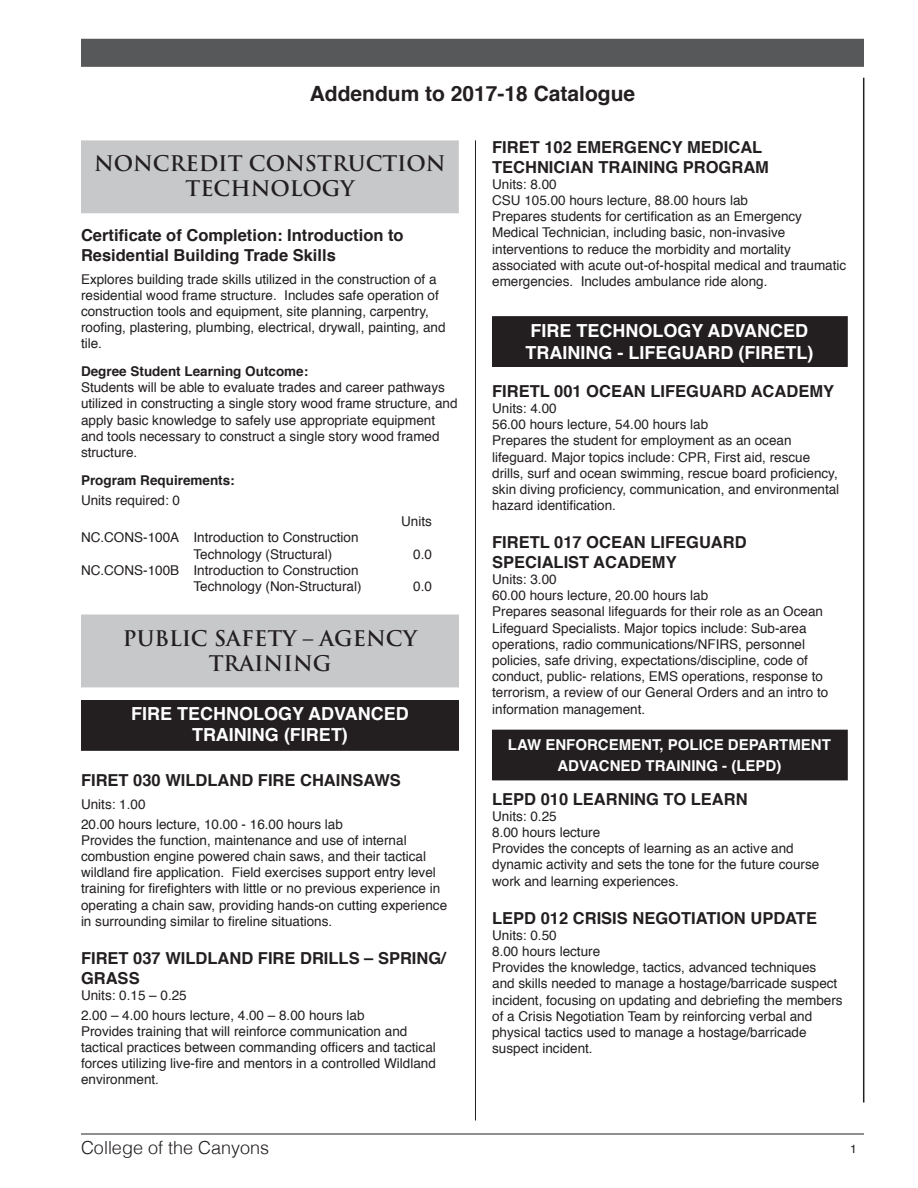
<style>
.page{position:relative;width:918px;height:1188px;background:#fff}
.page>*{position:absolute;margin:0;border:0;box-sizing:border-box;transform-origin:0 0}
.t1{font:700 21px/25.2px "Trajan Pro";color:#231f20;text-align:center}
.t2{font:700 21px "Helvetica";color:#231f20}
.t3{font:700 18px/21.6px "Helvetica";color:#fff;text-align:center}
.t4{font:300 18px "Helvetica";color:#231f20}
.t5{font:700 16.5px/19.8px "Helvetica";color:#231f20}
.t6{font:700 15px/21.6px "Helvetica";color:#fff;text-align:center}
.t7{font:13.5px/16.2px "Helvetica";color:#231f20}
.t8{font:700 13.5px "Helvetica";color:#231f20}
.t9{font:12px "Helvetica";color:#231f20}
</style>
<div class="page">
<div style="left:493px;top:730px;width:354px;height:50px;background:#231f20"></div>
<div style="left:493px;top:317px;width:354px;height:49px;background:#231f20"></div>
<div style="left:492px;top:316px;width:356px;height:51px;border:2px solid #231f20"></div>
<div style="left:82px;top:701px;width:376px;height:49px;background:#231f20"></div>
<div style="left:81px;top:700px;width:378px;height:51px;border:2px solid #231f20"></div>
<div style="left:81px;top:615px;width:378px;height:72px;background:#c7c8ca"></div>
<div style="left:81px;top:140px;width:378px;height:73px;background:#c7c8ca;border:2px solid #c7c8ca"></div>
<div style="left:81px;top:39px;width:783px;height:28px;background:#57585a;border:2px solid #57585a"></div>
<hr style="left:81px;top:1134px;width:783px;height:1px;background:#231f20">
<hr style="left:475px;top:140px;width:1px;height:980px;background:#231f20">
<hr style="left:863px;top:78px;width:1px;height:1025px;background:#231f20">
<h1 class="t2" style="left:310px;top:77px;width:327px">Addendum to 2017-18 Catalogue</h1>
<h1 class="t1" style="left:94px;top:151px;width:353px">NONCREDIT CONSTRUCTION<br>TECHNOLOGY</h1>
<p class="t5" style="left:81px;top:225px;width:324px">Certificate of Completion: Introduction to<br>Residential Building Trade Skills</p>
<p class="t7" style="left:81px;top:271px;width:366px">Explores building trade skills utilized in the construction of a residential wood frame structure. Includes safe operation of construction tools and equipment, site planning, carpentry, roofing, plastering, plumbing, electrical, drywall, painting, and tile.</p>
<p class="t8" style="left:81px;top:360px;width:229px">Degree Student Learning Outcome:</p>
<p class="t7" style="left:81px;top:380px;width:378px">Students will be able to evaluate trades and career pathways utilized in constructing a single story wood frame structure, and apply basic knowledge to safely use appropriate equipment and tools necessary to construct a single story wood framed structure.</p>
<p class="t8" style="left:81px;top:469px;width:155px">Program Requirements:</p>
<p class="t7" style="left:81px;top:493px;width:101px">Units required: 0</p>
<p class="t7" style="left:193px;top:530px;width:167px;text-indent:-112px">NC.CONS-100A Introduction to Construction<br>Technology (Structural)</p>
<p class="t7" style="left:413px;top:546px;width:20px">0.0</p>
<p class="t7" style="left:81px;top:562px;width:282px;text-align:right">NC.CONS-100B Introduction to Construction<br>Technology (Non-Structural)</p>
<p class="t7" style="left:413px;top:579px;width:20px">0.0</p>
<h1 class="t1" style="left:123px;top:626px;width:296px">PUBLIC SAFETY – AGENCY<br>TRAINING</h1>
<h2 class="t3" style="left:131px;top:703px;width:279px">FIRE TECHNOLOGY ADVANCED<br>TRAINING (FIRET)</h2>
<p class="t5" style="left:81px;top:770px;width:321px">FIRET 030 WILDLAND FIRE CHAINSAWS</p>
<p class="t7" style="left:81px;top:795px;width:263px;line-height:19.8px">Units: 1.00<br>20.00 hours lecture, 10.00 - 16.00 hours lab</p>
<p class="t7" style="left:81px;top:832px;width:368px">Provides the function, maintenance and use of internal combustion engine powered chain saws, and their tactical wildland fire application. Field exercises support entry level training for firefighters with little or no previous experience in operating a chain saw, providing hands-on cutting experience in surrounding similar to fireline situations.</p>
<p class="t5" style="left:81px;top:948px;width:366px">FIRET 037 WILDLAND FIRE DRILLS – SPRING/<br>GRASS</p>
<p class="t7" style="left:81px;top:985px;width:285px;line-height:19.8px">Units: 0.15 – 0.25<br>2.00 – 4.00 hours lecture, 4.00 – 8.00 hours lab</p>
<p class="t7" style="left:81px;top:1023px;width:356px">Provides training that will reinforce communication and tactical practices between commanding officers and tactical forces utilizing live-fire and mentors in a controlled Wildland environment.</p>
<p class="t5" style="left:492px;top:137px;width:278px">FIRET 102 EMERGENCY MEDICAL<br>TECHNICIAN TRAINING PROGRAM</p>
<p class="t7" style="left:492px;top:176px;width:356px">Units: 8.00<br>CSU 105.00 hours lecture, 88.00 hours lab<br>Prepares students for certification as an Emergency Medical Technician, including basic, non-invasive interventions to reduce the morbidity and mortality associated with acute out-of-hospital medical and traumatic emergencies. Includes ambulance ride along.</p>
<h2 class="t3" style="left:525px;top:320px;width:289px;text-align:left">FIRE TECHNOLOGY ADVANCED<br>TRAINING - LIFEGUARD (FIRETL)</h2>
<p class="t5" style="left:492px;top:381px;width:343px">FIRETL 001 OCEAN LIFEGUARD ACADEMY</p>
<p class="t7" style="left:492px;top:401px;width:349px">Units: 4.00<br>56.00 hours lecture, 54.00 hours lab<br>Prepares the student for employment as an ocean lifeguard. Major topics include: CPR, First aid, rescue drills, surf and ocean swimming, rescue board proficiency, skin diving proficiency, communication, and environmental hazard identification.</p>
<p class="t5" style="left:492px;top:533px;width:256px">FIRETL 017 OCEAN LIFEGUARD<br>SPECIALIST ACADEMY</p>
<p class="t7" style="left:492px;top:572px;width:338px">Units: 3.00<br>60.00 hours lecture, 20.00 hours lab<br>Prepares seasonal lifeguards for their role as an Ocean Lifeguard Specialists. Major topics include: Sub-area operations, radio communications/NFIRS, personnel policies, safe driving, expectations/discipline, code of conduct, public- relations, EMS operations, response to terrorism, a review of our General Orders and an intro to information management.</p>
<p class="t6" style="left:508px;top:734px;width:325px">LAW ENFORCEMENT, POLICE DEPARTMENT<br>ADVACNED TRAINING - (LEPD)</p>
<p class="t5" style="left:492px;top:789px;width:257px">LEPD 010 LEARNING TO LEARN</p>
<p class="t7" style="left:492px;top:808px;width:329px">Units: 0.25<br>8.00 hours lecture<br>Provides the concepts of learning as an active and dynamic activity and sets the tone for the future course work and learning experiences.</p>
<p class="t5" style="left:492px;top:908px;width:326px">LEPD 012 CRISIS NEGOTIATION UPDATE</p>
<p class="t7" style="left:492px;top:927px;width:352px">Units: 0.50<br>8.00 hours lecture<br>Provides the knowledge, tactics, advanced techniques<br>and skills needed to manage a hostage/barricade suspect incident, focusing on updating and debriefing the members of a Crisis Negotiation Team by reinforcing verbal and physical tactics used to manage a hostage/barricade suspect incident.</p>
<h2 class="t4" style="left:81px;top:1132px;width:190px">College of the Canyons</h2>
<p class="t9" style="left:850px;top:1139px;width:8px">1</p>
</div>
